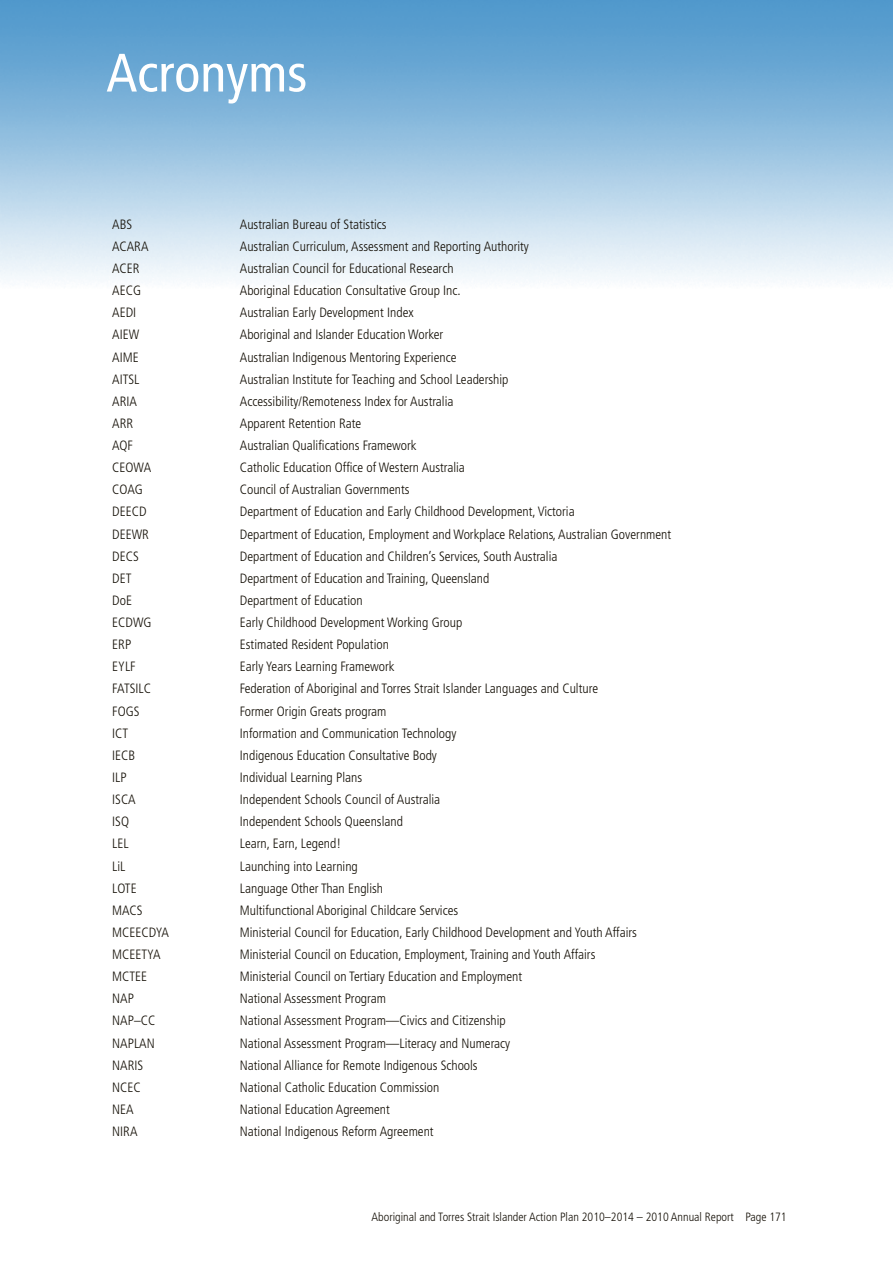
<style>
.page{position:relative;width:893px;height:1263px;background:#fff}
.page>*{position:absolute;margin:0;border:0;box-sizing:border-box;transform-origin:0 0}
.t1{font:condensed 54px "Frutiger";color:#fff}
.t2{font:300 condensed 13.5px "Frutiger";color:#140f06}
.t3{font:300 condensed 12px "Frutiger";color:#140f06}
</style>
<div class="page">
<img style="left:0;top:0;width:893px;height:281px">
<h1 class="t1" style="left:106px;top:41px;width:202px">Acronyms</h1>
<p class="t2" style="left:112px;top:216px;width:22px">ABS</p>
<p class="t2" style="left:240px;top:216px;width:148px">Australian Bureau of Statistics</p>
<p class="t2" style="left:112px;top:239px;width:38px">ACARA</p>
<p class="t2" style="left:240px;top:239px;width:291px">Australian Curriculum, Assessment and Reporting Authority</p>
<p class="t2" style="left:112px;top:261px;width:29px">ACER</p>
<p class="t2" style="left:240px;top:261px;width:215px">Australian Council for Educational Research</p>
<p class="t2" style="left:112px;top:283px;width:30px">AECG</p>
<p class="t2" style="left:240px;top:283px;width:222px">Aboriginal Education Consultative Group Inc.</p>
<p class="t2" style="left:112px;top:305px;width:26px">AEDI</p>
<p class="t2" style="left:240px;top:305px;width:175px">Australian Early Development Index</p>
<p class="t2" style="left:112px;top:327px;width:28px">AIEW</p>
<p class="t2" style="left:240px;top:327px;width:205px">Aboriginal and Islander Education Worker</p>
<p class="t2" style="left:112px;top:349px;width:28px">AIME</p>
<p class="t2" style="left:240px;top:349px;width:218px">Australian Indigenous Mentoring Experience</p>
<p class="t2" style="left:112px;top:371px;width:29px">AITSL</p>
<p class="t2" style="left:240px;top:371px;width:270px">Australian Institute for Teaching and School Leadership</p>
<p class="t2" style="left:112px;top:393px;width:26px">ARIA</p>
<p class="t2" style="left:240px;top:393px;width:215px">Accessibility/Remoteness Index for Australia</p>
<p class="t2" style="left:112px;top:416px;width:23px">ARR</p>
<p class="t2" style="left:240px;top:416px;width:123px">Apparent Retention Rate</p>
<p class="t2" style="left:112px;top:438px;width:22px">AQF</p>
<p class="t2" style="left:240px;top:438px;width:178px">Australian Qualifications Framework</p>
<p class="t2" style="left:112px;top:460px;width:41px">CEOWA</p>
<p class="t2" style="left:240px;top:460px;width:227px">Catholic Education Office of Western Australia</p>
<p class="t2" style="left:112px;top:482px;width:32px">COAG</p>
<p class="t2" style="left:240px;top:482px;width:171px">Council of Australian Governments</p>
<p class="t2" style="left:112px;top:504px;width:36px">DEECD</p>
<p class="t2" style="left:240px;top:504px;width:336px">Department of Education and Early Childhood Development, Victoria</p>
<p class="t2" style="left:112px;top:526px;width:38px">DEEWR</p>
<p class="t2" style="left:240px;top:526px;width:433px">Department of Education, Employment and Workplace Relations, Australian Government</p>
<p class="t2" style="left:112px;top:548px;width:28px">DECS</p>
<p class="t2" style="left:240px;top:548px;width:319px">Department of Education and Children’s Services, South Australia</p>
<p class="t2" style="left:112px;top:570px;width:21px">DET</p>
<p class="t2" style="left:240px;top:570px;width:251px">Department of Education and Training, Queensland</p>
<p class="t2" style="left:112px;top:593px;width:21px">DoE</p>
<p class="t2" style="left:240px;top:593px;width:124px">Department of Education</p>
<p class="t2" style="left:112px;top:615px;width:41px">ECDWG</p>
<p class="t2" style="left:240px;top:615px;width:224px">Early Childhood Development Working Group</p>
<p class="t2" style="left:112px;top:637px;width:20px">ERP</p>
<p class="t2" style="left:240px;top:637px;width:151px">Estimated Resident Population</p>
<p class="t2" style="left:112px;top:659px;width:25px">EYLF</p>
<p class="t2" style="left:240px;top:659px;width:156px">Early Years Learning Framework</p>
<p class="t2" style="left:112px;top:681px;width:40px">FATSILC</p>
<p class="t2" style="left:240px;top:681px;width:360px">Federation of Aboriginal and Torres Strait Islander Languages and Culture</p>
<p class="t2" style="left:112px;top:703px;width:29px">FOGS</p>
<p class="t2" style="left:240px;top:703px;width:148px">Former Origin Greats program</p>
<p class="t2" style="left:112px;top:725px;width:17px">ICT</p>
<p class="t2" style="left:240px;top:725px;width:218px">Information and Communication Technology</p>
<p class="t2" style="left:112px;top:747px;width:24px">IECB</p>
<p class="t2" style="left:240px;top:747px;width:199px">Indigenous Education Consultative Body</p>
<p class="t2" style="left:112px;top:770px;width:16px">ILP</p>
<p class="t2" style="left:240px;top:770px;width:124px">Individual Learning Plans</p>
<p class="t2" style="left:112px;top:792px;width:25px">ISCA</p>
<p class="t2" style="left:240px;top:792px;width:202px">Independent Schools Council of Australia</p>
<p class="t2" style="left:112px;top:814px;width:18px">ISQ</p>
<p class="t2" style="left:240px;top:814px;width:165px">Independent Schools Queensland</p>
<p class="t2" style="left:112px;top:836px;width:18px">LEL</p>
<p class="t2" style="left:240px;top:836px;width:103px">Learn, Earn, Legend!</p>
<p class="t2" style="left:112px;top:858px;width:15px">LiL</p>
<p class="t2" style="left:240px;top:858px;width:120px">Launching into Learning</p>
<p class="t2" style="left:112px;top:880px;width:26px">LOTE</p>
<p class="t2" style="left:240px;top:880px;width:145px">Language Other Than English</p>
<p class="t2" style="left:112px;top:902px;width:32px">MACS</p>
<p class="t2" style="left:240px;top:902px;width:220px">Multifunctional Aboriginal Childcare Services</p>
<p class="t2" style="left:112px;top:924px;width:58px">MCEECDYA</p>
<p class="t2" style="left:240px;top:924px;width:399px">Ministerial Council for Education, Early Childhood Development and Youth Affairs</p>
<p class="t2" style="left:112px;top:947px;width:50px">MCEETYA</p>
<p class="t2" style="left:240px;top:947px;width:357px">Ministerial Council on Education, Employment, Training and Youth Affairs</p>
<p class="t2" style="left:112px;top:969px;width:36px">MCTEE</p>
<p class="t2" style="left:240px;top:969px;width:284px">Ministerial Council on Tertiary Education and Employment</p>
<p class="t2" style="left:112px;top:991px;width:23px">NAP</p>
<p class="t2" style="left:240px;top:991px;width:148px">National Assessment Program</p>
<p class="t2" style="left:112px;top:1013px;width:45px">NAP–CC</p>
<p class="t2" style="left:240px;top:1013px;width:267px">National Assessment Program—Civics and Citizenship</p>
<p class="t2" style="left:112px;top:1035px;width:44px">NAPLAN</p>
<p class="t2" style="left:240px;top:1035px;width:272px">National Assessment Program—Literacy and Numeracy</p>
<p class="t2" style="left:112px;top:1057px;width:33px">NARIS</p>
<p class="t2" style="left:240px;top:1057px;width:239px">National Alliance for Remote Indigenous Schools</p>
<p class="t2" style="left:112px;top:1079px;width:30px">NCEC</p>
<p class="t2" style="left:240px;top:1079px;width:201px">National Catholic Education Commission</p>
<p class="t2" style="left:112px;top:1101px;width:23px">NEA</p>
<p class="t2" style="left:240px;top:1101px;width:152px">National Education Agreement</p>
<p class="t2" style="left:112px;top:1124px;width:27px">NIRA</p>
<p class="t2" style="left:240px;top:1124px;width:195px">National Indigenous Reform Agreement</p>
<p class="t3" style="left:372px;top:1210px;width:417px">Aboriginal and Torres Strait Islander Action Plan 2010–2014 – 2010 Annual Report Page 171</p>
</div>
